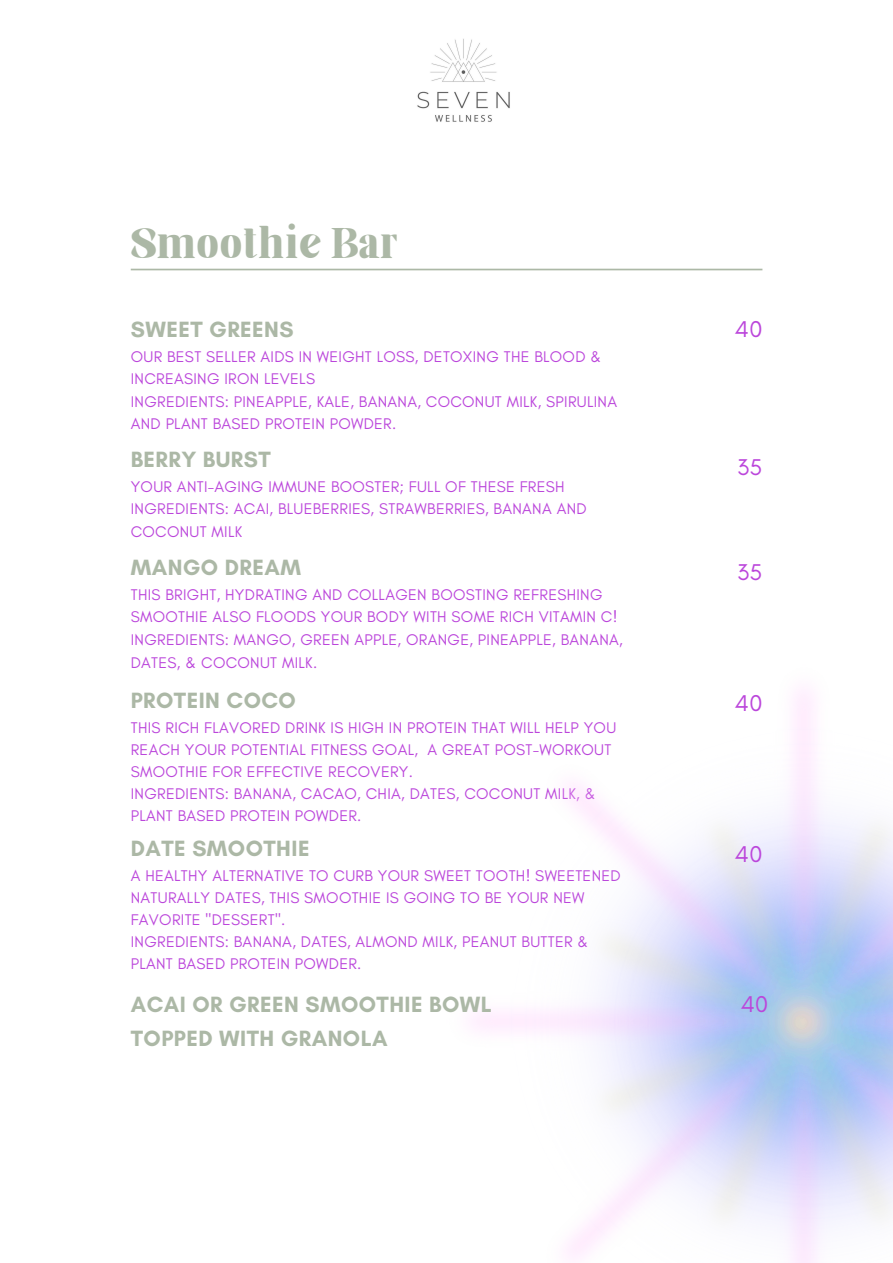
<style>
.page{position:relative;width:893px;height:1263px;background:#fff}
.page>*{position:absolute;margin:0;border:0;box-sizing:border-box;transform-origin:0 0}
.t1{font:41.25px "Elika Gorica";letter-spacing:.02em;color:#acb8a6}
.t2{font:23.25px "Glacial Indifference";letter-spacing:.02em;color:#bb46db}
.t3{font:700 22.5px/34.3px "Glacial Indifference";letter-spacing:.02em;color:#acb8a6}
.t4{font:15.75px/22.2px "Glacial Indifference";letter-spacing:.02em;color:#bb46db}
</style>
<div class="page">
<hr style="left:131px;top:269px;width:631px;height:1px;background:#acb8a6">
<img style="left:417px;top:38px;width:93px;height:84px">
<p class="t1" style="left:131px;top:227px;width:268px">Smoothie Bar</p>
<p class="t3" style="left:131px;top:312px;width:164px">SWEET GREENS</p>
<h1 class="t4" style="left:131px;top:345px;width:472px">OUR BEST SELLER AIDS IN WEIGHT LOSS, DETOXING THE BLOOD &amp;<br>INCREASING IRON LEVELS</h1>
<p class="t4" style="left:131px;top:390px;width:488px">INGREDIENTS: PINEAPPLE, KALE, BANANA, COCONUT MILK, SPIRULINA<br>AND PLANT BASED PROTEIN POWDER.</p>
<p class="t3" style="left:131px;top:442px;width:141px">BERRY BURST</p>
<p class="t4" style="left:131px;top:476px;width:457px">YOUR ANTI-AGING IMMUNE BOOSTER; FULL OF THESE FRESH<br>INGREDIENTS: ACAI, BLUEBERRIES, STRAWBERRIES, BANANA AND<br>COCONUT MILK</p>
<p class="t3" style="left:131px;top:550px;width:172px">MANGO DREAM</p>
<p class="t4" style="left:131px;top:583px;width:488px">THIS BRIGHT, HYDRATING AND COLLAGEN BOOSTING REFRESHING<br>SMOOTHIE ALSO FLOODS YOUR BODY WITH SOME RICH VITAMIN C!</p>
<p class="t4" style="left:131px;top:628px;width:494px;line-height:23.5px">INGREDIENTS: MANGO, GREEN APPLE, ORANGE, PINEAPPLE, BANANA,<br>DATES, &amp; COCONUT MILK.</p>
<p class="t3" style="left:131px;top:683px;width:167px">PROTEIN COCO</p>
<p class="t4" style="left:131px;top:716px;width:487px">THIS RICH FLAVORED DRINK IS HIGH IN PROTEIN THAT WILL HELP YOU<br>REACH YOUR POTENTIAL FITNESS GOAL, A GREAT POST-WORKOUT<br>SMOOTHIE FOR EFFECTIVE RECOVERY.</p>
<p class="t4" style="left:131px;top:782px;width:466px">INGREDIENTS: BANANA, CACAO, CHIA, DATES, COCONUT MILK, &amp;<br>PLANT BASED PROTEIN POWDER.</p>
<p class="t3" style="left:131px;top:831px;width:180px">DATE SMOOTHIE</p>
<p class="t4" style="left:131px;top:864px;width:491px">A HEALTHY ALTERNATIVE TO CURB YOUR SWEET TOOTH! SWEETENED<br>NATURALLY DATES, THIS SMOOTHIE IS GOING TO BE YOUR NEW<br>FAVORITE "DESSERT".</p>
<p class="t4" style="left:131px;top:931px;width:459px">INGREDIENTS: BANANA, DATES, ALMOND MILK, PEANUT BUTTER &amp;<br>PLANT BASED PROTEIN POWDER.</p>
<p class="t2" style="left:735px;top:315px;width:29px">40</p>
<p class="t2" style="left:737px;top:452px;width:27px">35</p>
<p class="t2" style="left:737px;top:558px;width:27px">35</p>
<p class="t2" style="left:735px;top:688px;width:29px">40</p>
<p class="t2" style="left:735px;top:839px;width:29px">40</p>
<p class="t3" style="left:131px;top:987px;width:362px">ACAI OR GREEN SMOOTHIE BOWL<br>TOPPED WITH GRANOLA</p>
<p class="t2" style="left:740px;top:990px;width:29px">40</p>
</div>
